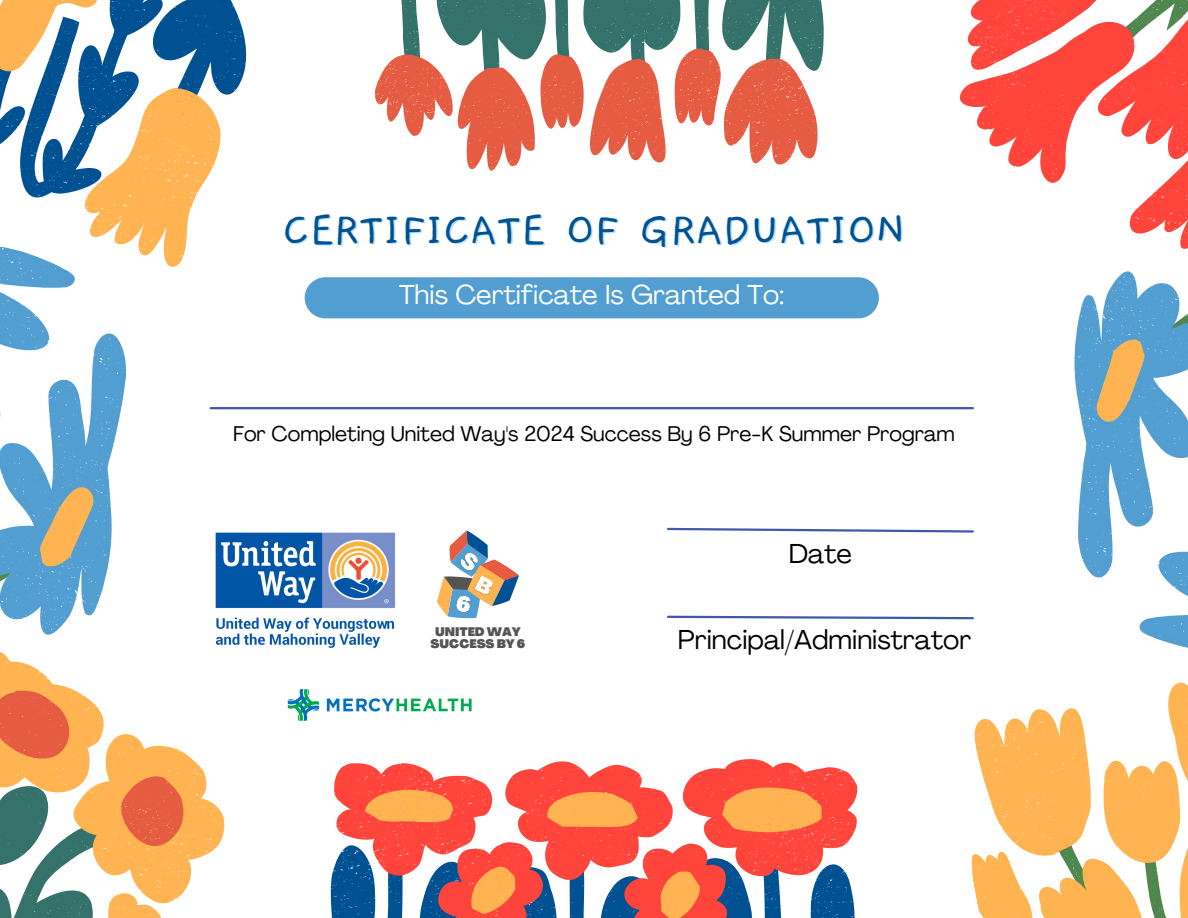
<style>
.page{position:relative;width:1188px;height:918px;background:#fff}
.page>*{position:absolute;margin:0;border:0;box-sizing:border-box;transform-origin:0 0}
.t1{font:49.5px "Gaegu";color:#005191}
.t2{font:27px "Agrandir";color:#fff}
.t3{font:27px "Agrandir";color:#000}
.t4{font:21px "Agrandir";color:#000}
.t5{font:900 12.15px/11.9px "Agrandir";color:#545454;text-align:center}
</style>
<div class="page">
<div style="left:305px;top:277px;width:574px;height:41px;background:#539ed0;border-radius:21px"></div>
<hr style="left:211px;top:407px;width:762px;height:2px;background:#3f59a8">
<svg style="left:667px;top:527px;width:307px;height:6px"></svg>
<svg style="left:667px;top:615px;width:307px;height:5px"></svg>
<svg style="left:437px;top:530px;width:82px;height:89px"></svg>
<img style="left:454px;top:549px;width:29px;height:29px">
<img style="left:471px;top:573px;width:26px;height:29px">
<img style="left:453px;top:594px;width:21px;height:25px">
<svg style="left:333px;top:759px;width:525px;height:159px"></svg>
<svg style="left:365px;top:787px;width:457px;height:131px"></svg>
<svg style="left:375px;top:0;width:449px;height:171px"></svg>
<svg style="left:959px;top:0;width:229px;height:249px"></svg>
<img style="left:260px;top:532px;width:136px;height:116px">
<svg style="left:215px;top:532px;width:45px;height:113px;fill:#0055a7"></svg>
<svg style="left:0;top:540px;width:231px;height:378px"></svg>
<svg style="left:971px;top:682px;width:217px;height:236px;fill:#ffb351"></svg>
<svg style="left:0;top:0;width:247px;height:267px"></svg>
<img style="left:287px;top:689px;width:185px;height:32px">
<svg style="left:0;top:187px;width:144px;height:454px"></svg>
<svg style="left:0;top:190px;width:115px;height:436px"></svg>
<svg style="left:1074px;top:271px;width:60px;height:306px;fill:#539ed0"></svg>
<svg style="left:1096px;top:276px;width:92px;height:372px"></svg>
<p class="t1" style="left:282px;top:205px;width:625px">CERTIFICATE OF GRADUATION</p>
<p class="t2" style="left:399px;top:284px;width:387px">This Certificate Is Granted To:</p>
<p class="t4" style="left:233px;top:425px;width:723px">For Completing United Way's 2024 Success By 6 Pre-K Summer Program</p>
<p class="t5" style="left:431px;top:627px;width:96px">UNITED WAY<br>SUCCESS BY 6</p>
<p class="t3" style="left:789px;top:542px;width:65px">Date</p>
<h1 class="t3" style="left:678px;top:629px;width:295px">Principal/Administrator</h1>
</div>
